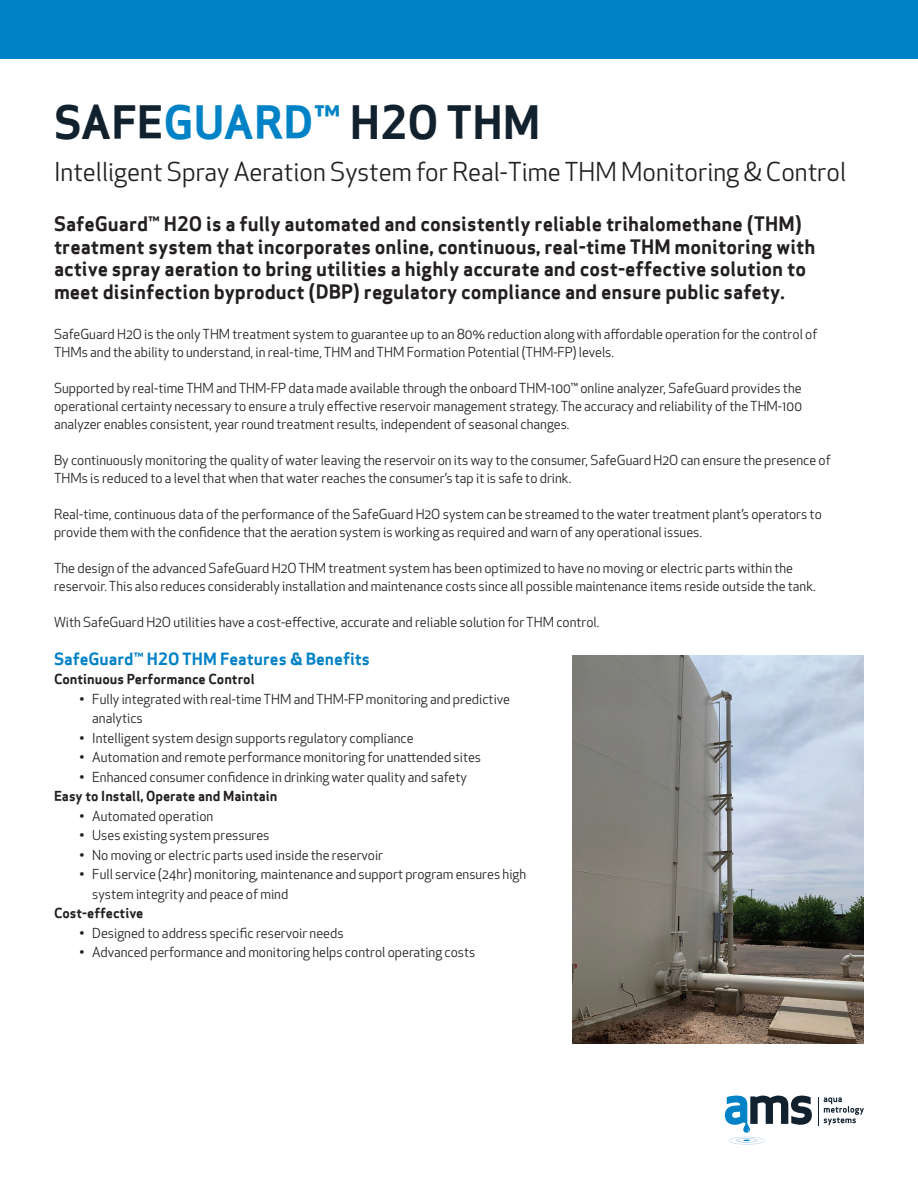
<style>
.page{position:relative;width:918px;height:1188px;background:#fff}
.page>*{position:absolute;margin:0;border:0;box-sizing:border-box;transform-origin:0 0}
.t1{font:700 45px "Apex Sans";color:#11212e}
.t2{font:25.5px "Apex New";color:#231f20}
.t3{font:700 19.5px/22.5px "Apex Sans";color:#231f20}
.t4{font:700 16.5px "Apex Sans";color:#0082c6}
.t5{font:13.5px/18px "Apex New";color:#231f20}
.t6{font:700 13.5px "Apex Sans";color:#231f20}
.s1{color:#0082c6}
</style>
<div class="page">
<svg style="left:818px;top:1097px;width:46px;height:29px"></svg>
<svg style="left:725px;top:1096px;width:87px;height:49px"></svg>
<div style="left:0;top:0;width:918px;height:58px;background:#0082c6"></div>
<img style="left:572px;top:656px;width:291px;height:387px">
<p class="t1" style="left:54px;top:93px;width:488px">SAFE<span class="s1">GUARD™</span> H2O THM</p>
<p class="t2" style="left:54px;top:156px;width:794px">Intelligent Spray Aeration System for Real-Time THM Monitoring &amp; Control</p>
<p class="t3" style="left:54px;top:213px;width:763px">SafeGuard™ H2O is a fully automated and consistently reliable trihalomethane (THM) treatment system that incorporates online, continuous, real-time THM monitoring with active spray aeration to bring utilities a highly accurate and cost-effective solution to meet disinfection byproduct (DBP) regulatory compliance and ensure public safety.</p>
<p class="t5" style="left:54px;top:326px;width:765px">SafeGuard H2O is the only THM treatment system to guarantee up to an 80% reduction along with affordable operation for the control of<br>THMs and the ability to understand, in real-time, THM and THM Formation Potential (THM-FP) levels.</p>
<p class="t5" style="left:54px;top:380px;width:750px;text-align:justify">Supported by real-time THM and THM-FP data made available through the onboard THM-100™ online analyzer, SafeGuard provides the operational certainty necessary to ensure a truly effective reservoir management strategy. The accuracy and reliability of the THM-100 analyzer enables consistent, year round treatment results, independent of seasonal changes.</p>
<p class="t5" style="left:54px;top:452px;width:778px">By continuously monitoring the quality of water leaving the reservoir on its way to the consumer, SafeGuard H2O can ensure the presence of<br>THMs is reduced to a level that when that water reaches the consumer’s tap it is safe to drink.</p>
<p class="t5" style="left:54px;top:506px;width:769px">Real-time, continuous data of the performance of the SafeGuard H2O system can be streamed to the water treatment plant’s operators to provide them with the confidence that the aeration system is working as required and warn of any operational issues.</p>
<p class="t5" style="left:54px;top:560px;width:763px">The design of the advanced SafeGuard H2O THM treatment system has been optimized to have no moving or electric parts within the reservoir. This also reduces considerably installation and maintenance costs since all possible maintenance items reside outside the tank.</p>
<p class="t5" style="left:54px;top:614px;width:547px">With SafeGuard H2O utilities have a cost-effective, accurate and reliable solution for THM control.</p>
<p class="t4" style="left:54px;top:648px;width:318px">SafeGuard™ H2O THM Features &amp; Benefits</p>
<p class="t6" style="left:54px;top:671px;width:202px">Continuous Performance Control</p>
<p class="t5" style="left:92px;top:689px;width:419px;line-height:19.5px;text-indent:-13px">• Fully integrated with real-time THM and THM-FP monitoring and predictive analytics</p>
<p class="t5" style="left:80px;top:729px;width:336px">• Intelligent system design supports regulatory compliance</p>
<p class="t5" style="left:80px;top:749px;width:403px">• Automation and remote performance monitoring for unattended sites</p>
<p class="t5" style="left:80px;top:768px;width:389px">• Enhanced consumer confidence in drinking water quality and safety</p>
<p class="t6" style="left:54px;top:788px;width:225px">Easy to Install, Operate and Maintain</p>
<p class="t5" style="left:80px;top:807px;width:135px">• Automated operation</p>
<p class="t5" style="left:80px;top:827px;width:191px">• Uses existing system pressures</p>
<p class="t5" style="left:80px;top:846px;width:305px">• No moving or electric parts used inside the reservoir</p>
<p class="t5" style="left:92px;top:865px;width:435px;line-height:19.5px;text-indent:-13px">• Full service (24hr) monitoring, maintenance and support program ensures high system integrity and peace of mind</p>
<p class="t6" style="left:54px;top:905px;width:91px">Cost-effective</p>
<p class="t5" style="left:80px;top:924px;width:266px">• Designed to address specific reservoir needs</p>
<p class="t5" style="left:80px;top:944px;width:397px">• Advanced performance and monitoring helps control operating costs</p>
</div>
